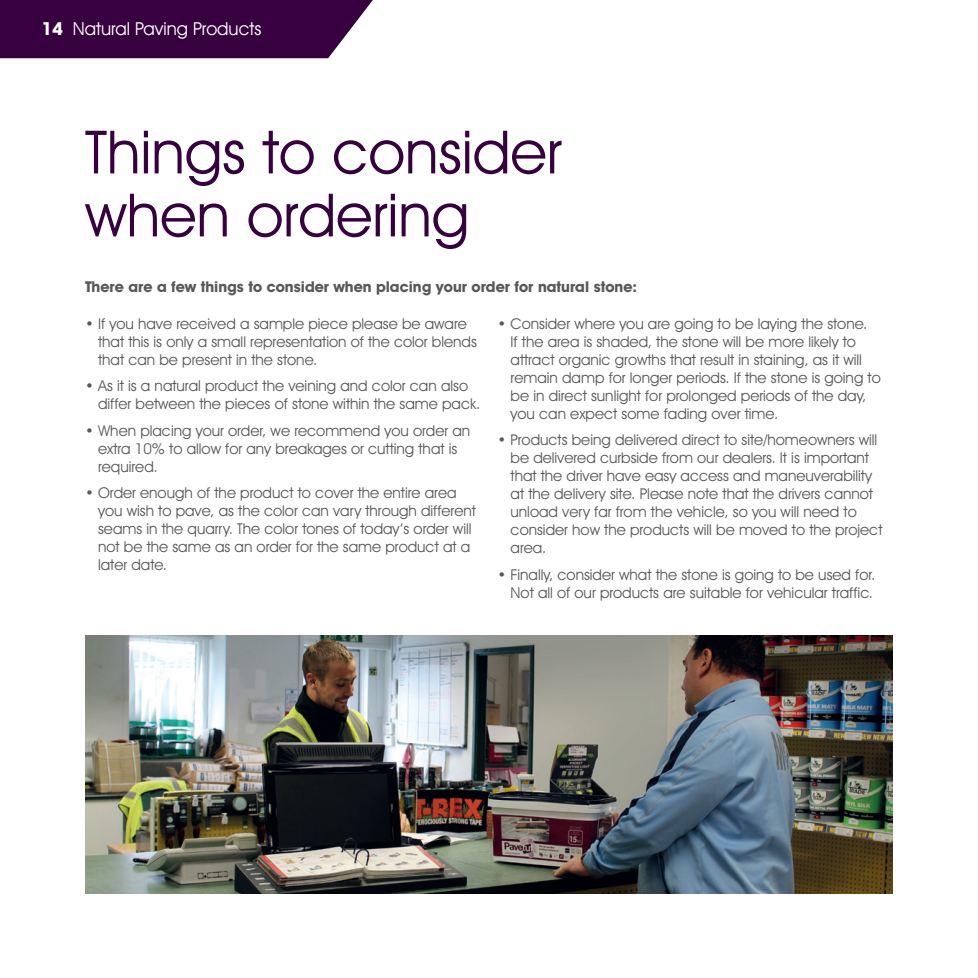
<style>
.page{position:relative;width:978px;height:978px;background:#fff}
.page>*{position:absolute;margin:0;border:0;box-sizing:border-box;transform-origin:0 0}
.t1{font:60px/63px "Avant Garde IT Cby BT";color:#37003f}
.t2{font:18px "Avant Garde IT Cby BT";color:#fff}
.t3{font:15px/18px "Avant Garde IT Cby BT";color:#57585a}
.t4{font:700 15px "Avant Garde IT Cby BT";color:#57585a}
.s1{font-weight:700}
</style>
<div class="page">
<img style="left:85px;top:636px;width:808px;height:258px">
<div style="left:0;top:0;width:373px;height:58px;background:#37003f"></div>
<p class="t2" style="left:41px;top:18px;width:222px"><span class="s1">14</span> Natural Paving Products</p>
<p class="t1" style="left:85px;top:120px;width:478px">Things to consider when ordering</p>
<p class="t4" style="left:85px;top:278px;width:554px">There are a few things to consider when placing your order for natural stone:</p>
<p class="t3" style="left:98px;top:314px;width:380px;text-indent:-13px">• If you have received a sample piece please be aware that this is only a small representation of the color blends that can be present in the stone.</p>
<p class="t3" style="left:98px;top:377px;width:384px;text-indent:-13px">• As it is a natural product the veining and color can also differ between the pieces of stone within the same pack.</p>
<p class="t3" style="left:98px;top:421px;width:374px;text-indent:-13px">• When placing your order, we recommend you order an extra 10% to allow for any breakages or cutting that is required.</p>
<p class="t3" style="left:98px;top:484px;width:379px;text-indent:-13px">• Order enough of the product to cover the entire area you wish to pave, as the color can vary through different seams in the quarry. The color tones of today’s order will not be the same as an order for the same product at a later date.</p>
<p class="t3" style="left:511px;top:314px;width:372px;text-indent:-13px">• Consider where you are going to be laying the stone.<br>If the area is shaded, the stone will be more likely to attract organic growths that result in staining, as it will remain damp for longer periods. If the stone is going to be in direct sunlight for prolonged periods of the day, you can expect some fading over time.</p>
<p class="t3" style="left:511px;top:431px;width:373px;text-indent:-13px">• Products being delivered direct to site/homeowners will be delivered curbside from our dealers. It is important that the driver have easy access and maneuverability at the delivery site. Please note that the drivers cannot unload very far from the vehicle, so you will need to consider how the products will be moved to the project area.</p>
<p class="t3" style="left:497px;top:565px;width:379px;text-align:right">• Finally, consider what the stone is going to be used for.<br>Not all of our products are suitable for vehicular traffic.</p>
</div>
